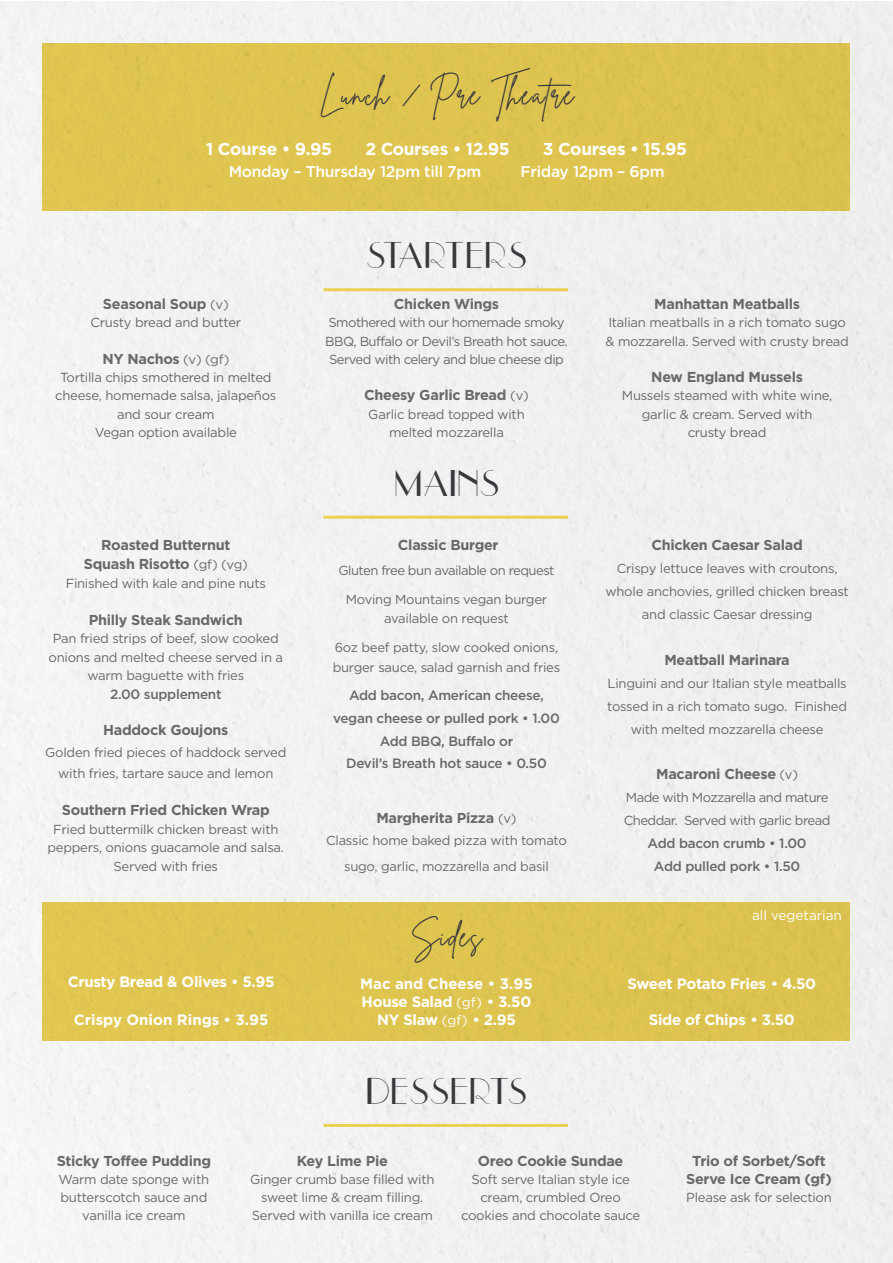
<style>
.page{position:relative;width:893px;height:1263px;background:#fff}
.page>*{position:absolute;margin:0;border:0;box-sizing:border-box;transform-origin:0 0}
.t1{font:37.8px "Upper East Side";letter-spacing:.05em;color:#39383d}
.t2{font:30px "Brittany Signature";letter-spacing:.05em;color:#39383d}
.t3{font:700 17.25px "Gotham";letter-spacing:-.02em;color:#fff}
.t4{font:500 15.6px "Gotham";letter-spacing:-.02em;color:#fff}
.t5{font:700 15px/18.1px "Gotham";letter-spacing:-.02em;color:#fff;text-align:center}
.t6{font:700 15px "Gotham";color:#fff}
.t7{font:700 14.4px/18.3px "Gotham";letter-spacing:-.02em;color:#696969;text-align:center}
.t8{font:500 13.5px/22.6px "Gotham";letter-spacing:-.02em;color:#696969;text-align:center}
.t9{font:13.5px "Gotham";color:#fff}
.t10{font:13.05px/18.3px "Gotham";letter-spacing:-.02em;color:#696969;text-align:center}
.t11{font:13.05px/18.3px "Gotham";letter-spacing:-.04em;color:#696969}
.s1{font-weight:400;font-size:13.05px}
.s2{font-weight:400;font-size:13.5px}
</style>
<div class="page">
<div style="left:0;top:1px;width:892px;height:1262px;background:#f1f1f1"></div>
<hr style="left:323px;top:288px;width:245px;height:3px;background:#ebd055">
<hr style="left:323px;top:1124px;width:245px;height:3px;background:#ebd055">
<hr style="left:323px;top:516px;width:245px;height:3px;background:#ebd055">
<div style="left:43px;top:43px;width:807px;height:167px;background:#dec450"></div>
<div style="left:43px;top:902px;width:807px;height:139px;background:#dec450"></div>
<h2 class="t2" style="left:320px;top:75px;width:261px">Lûñçh / Prë Thëåtrë</h2>
<h3 class="t3" style="left:206px;top:139px;width:127px">1 Course • 9.95</h3>
<h3 class="t3" style="left:365px;top:139px;width:146px">2 Courses • 12.95</h3>
<h3 class="t3" style="left:543px;top:139px;width:146px">3 Courses • 15.95</h3>
<p class="t4" style="left:229px;top:163px;width:254px">Monday – Thursday 12pm till 7pm</p>
<p class="t4" style="left:521px;top:163px;width:145px">Friday 12pm – 6pm</p>
<p class="t7" style="left:103px;top:294px;width:127px">Seasonal Soup <span class="s1">(v)</span></p>
<p class="t10" style="left:91px;top:313px;width:152px">Crusty bread and butter</p>
<p class="t7" style="left:102px;top:349px;width:128px">NY Nachos <span class="s1">(v) (gf)</span></p>
<p class="t10" style="left:55px;top:368px;width:223px">Tortilla chips smothered in melted cheese, homemade salsa, jalapeños and sour cream<br>Vegan option available</p>
<p class="t7" style="left:84px;top:536px;width:165px">Roasted Butternut<br>Squash Risotto <span class="s1">(gf) (vg)</span></p>
<p class="t10" style="left:66px;top:573px;width:202px">Finished with kale and pine nuts</p>
<p class="t7" style="left:89px;top:610px;width:156px">Philly Steak Sandwich</p>
<p class="t10" style="left:49px;top:629px;width:236px">Pan fried strips of beef, slow cooked onions and melted cheese served in a warm baguette with fries</p>
<p class="t8" style="left:110px;top:682px;width:113px">2.00 supplement</p>
<p class="t7" style="left:103px;top:720px;width:127px">Haddock Goujons</p>
<p class="t10" style="left:45px;top:741px;width:243px;line-height:21.5px">Golden fried pieces of haddock served with fries, tartare sauce and lemon</p>
<p class="t7" style="left:62px;top:801px;width:209px">Southern Fried Chicken Wrap</p>
<p class="t10" style="left:48px;top:820px;width:238px">Fried buttermilk chicken breast with peppers, onions guacamole and salsa.<br>Served with fries</p>
<p class="t5" style="left:68px;top:972px;width:208px">Crusty Bread &amp; Olives • 5.95</p>
<p class="t6" style="left:74px;top:1011px;width:196px">Crispy Onion Rings • 3.95</p>
<h1 class="t1" style="left:367px;top:239px;width:161px">STARTERS</h1>
<p class="t7" style="left:394px;top:294px;width:107px">Chicken Wings</p>
<p class="t11" style="left:325px;top:313px;width:244px">Smothered with our homemade smoky<br>BBQ, Buffalo or Devil’s Breath hot sauce.<br>Served with celery and blue cheese dip</p>
<p class="t7" style="left:364px;top:386px;width:166px">Cheesy Garlic Bread <span class="s1">(v)</span></p>
<p class="t10" style="left:368px;top:405px;width:158px">Garlic bread topped with melted mozzarella</p>
<h1 class="t1" style="left:394px;top:466px;width:106px">MAINS</h1>
<p class="t7" style="left:398px;top:535px;width:102px">Classic Burger</p>
<p class="t11" style="left:338px;top:556px;width:218px;line-height:28.7px;text-align:center">Gluten free bun available on request<br>Moving Mountains vegan burger</p>
<p class="t10" style="left:335px;top:604px;width:225px;line-height:28.7px">available on request<br>6oz beef patty, slow cooked onions,</p>
<p class="t10" style="left:333px;top:658px;width:229px">burger sauce, salad garnish and fries</p>
<p class="t8" style="left:333px;top:684px;width:228px">Add bacon, American cheese, vegan cheese or pulled pork • 1.00<br>Add BBQ, Buffalo or<br>Devil’s Breath hot sauce • 0.50</p>
<p class="t7" style="left:376px;top:808px;width:142px">Margherita Pizza <span class="s1">(v)</span></p>
<p class="t10" style="left:326px;top:827px;width:242px;line-height:25.7px">Classic home baked pizza with tomato sugo, garlic, mozzarella and basil</p>
<h2 class="t2" style="left:411px;top:916px;width:73px">Sïdës</h2>
<p class="t7" style="left:654px;top:294px;width:147px">Manhattan Meatballs</p>
<p class="t10" style="left:605px;top:313px;width:245px;text-align:left">Italian meatballs in a rich tomato sugo &amp; mozzarella. Served with crusty bread</p>
<p class="t7" style="left:651px;top:367px;width:153px">New England Mussels</p>
<p class="t10" style="left:622px;top:386px;width:212px">Mussels steamed with white wine, garlic &amp; cream. Served with crusty bread</p>
<p class="t7" style="left:651px;top:536px;width:153px">Chicken Caesar Salad</p>
<p class="t10" style="left:605px;top:557px;width:245px;line-height:23px">Crispy lettuce leaves with croutons, whole anchovies, grilled chicken breast and classic Caesar dressing</p>
<p class="t7" style="left:664px;top:650px;width:127px">Meatball Marinara</p>
<p class="t10" style="left:607px;top:671px;width:241px;line-height:23px">Linguini and our Italian style meatballs tossed in a rich tomato sugo. Finished with melted mozzarella cheese</p>
<p class="t7" style="left:656px;top:765px;width:143px">Macaroni Cheese <span class="s1">(v)</span></p>
<p class="t11" style="left:624px;top:786px;width:208px;line-height:23px">Made with Mozzarella and mature<br>Cheddar. Served with garlic bread</p>
<p class="t8" style="left:648px;top:831px;width:161px">Add bacon crumb • 1.00<br>Add pulled pork • 1.50</p>
<p class="t9" style="left:752px;top:908px;width:91px">all vegetarian</p>
<p class="t5" style="left:360px;top:974px;width:174px">Mac and Cheese • 3.95<br>House Salad <span class="s2">(gf)</span> • 3.50<br>NY Slaw <span class="s2">(gf)</span> • 2.95</p>
<p class="t5" style="left:627px;top:974px;width:190px">Sweet Potato Fries • 4.50</p>
<p class="t5" style="left:649px;top:1010px;width:148px">Side of Chips • 3.50</p>
<h1 class="t1" style="left:367px;top:1074px;width:161px">DESSERTS</h1>
<p class="t7" style="left:57px;top:1151px;width:156px">Sticky Toffee Pudding</p>
<p class="t10" style="left:59px;top:1170px;width:152px">Warm date sponge with butterscotch sauce and vanilla ice cream</p>
<p class="t7" style="left:297px;top:1151px;width:93px">Key Lime Pie</p>
<p class="t10" style="left:250px;top:1170px;width:186px">Ginger crumb base filled with sweet lime &amp; cream filling.<br>Served with vanilla ice cream</p>
<p class="t7" style="left:478px;top:1151px;width:147px">Oreo Cookie Sundae</p>
<p class="t10" style="left:461px;top:1170px;width:181px">Soft serve Italian style ice cream, crumbled Oreo cookies and chocolate sauce</p>
<p class="t7" style="left:686px;top:1151px;width:147px">Trio of Sorbet/Soft<br>Serve Ice Cream (gf)</p>
<p class="t10" style="left:686px;top:1188px;width:147px">Please ask for selection</p>
</div>
